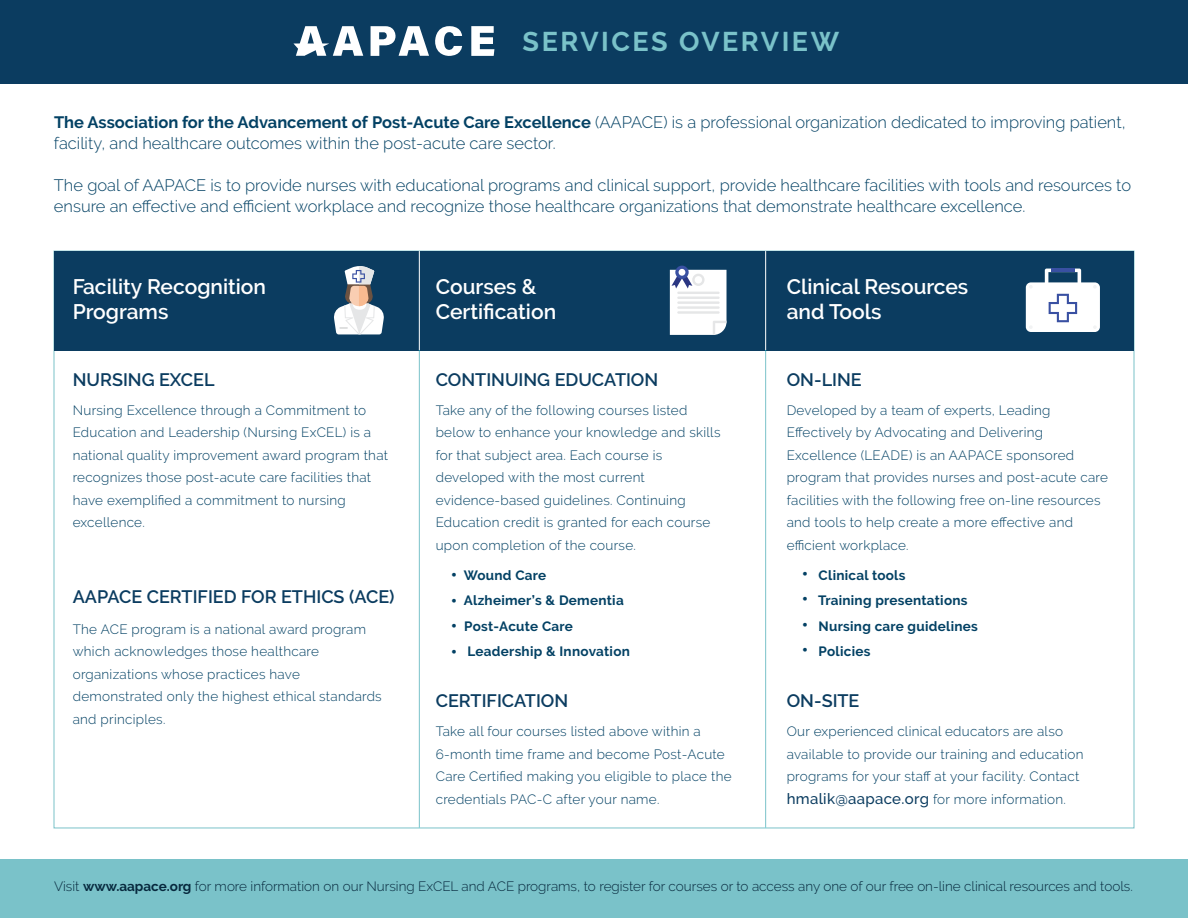
<style>
.page{position:relative;width:1188px;height:918px;background:#fff}
.page>*{position:absolute;margin:0;border:0;box-sizing:border-box;transform-origin:0 0}
.t1{font:700 27px "Raleway";letter-spacing:.095em;color:#7ac2c9}
.t2{font:600 21px/25.5px "Raleway";color:#fff}
.t3{font:600 18px "Raleway";color:#0b3c60}
.t4{font:300 16.5px/21px "Raleway";color:#034164}
.t5{font:300 13.5px/22.5px "Raleway";letter-spacing:.02em;color:#034164}
.t6{font:300 13.5px "Raleway";color:#07293e}
.t7{font:700 13.5px/25.5px "Raleway";letter-spacing:.02em;color:#034164}
.s1{font-weight:700}
.s2{font-size:18px}
.s3{font-weight:500;font-size:15px;color:#0b3c60}
</style>
<div class="page">
<div style="left:0;top:0;width:1188px;height:83px;background:#0b3c60"></div>
<div style="left:54px;top:251px;width:1080px;height:99px;background:#0b3c60"></div>
<hr style="left:765px;top:350px;width:1px;height:478px;background:#7ac2c9">
<hr style="left:419px;top:350px;width:1px;height:478px;background:#7ac2c9">
<hr style="left:765px;top:251px;width:1px;height:99px;background:#fff">
<hr style="left:419px;top:251px;width:1px;height:99px;background:#fff">
<svg style="left:334px;top:266px;width:50px;height:68px"></svg>
<svg style="left:675px;top:266px;width:14px;height:13px"></svg>
<svg style="left:670px;top:270px;width:57px;height:65px;background:#edeff4"></svg>
<hr style="left:677px;top:292px;width:43px;height:2px;background:#e5e6e7">
<hr style="left:677px;top:297px;width:43px;height:2px;background:#e5e6e7">
<hr style="left:677px;top:301px;width:43px;height:3px;background:#e5e6e7">
<hr style="left:677px;top:306px;width:43px;height:3px;background:#e5e6e7">
<hr style="left:677px;top:311px;width:43px;height:3px;background:#e5e6e7">
<div style="left:1026px;top:282px;width:74px;height:50px;background:#fff;border-radius:5px"></div>
<svg style="left:1045px;top:269px;width:36px;height:53px"></svg>
<hr style="left:1051px;top:269px;width:24px;height:3px;background:#3950a2">
<div style="left:0;top:859px;width:1188px;height:59px;background:#7ac2c9"></div>
<svg style="left:471px;top:26px;width:23px;height:30px"></svg>
<svg style="left:435px;top:26px;width:27px;height:30px"></svg>
<svg style="left:293px;top:26px;width:70px;height:30px"></svg>
<svg style="left:371px;top:26px;width:58px;height:30px"></svg>
<h1 class="t1" style="left:523px;top:31px;width:318px">SERVICES OVERVIEW</h1>
<p class="t4" style="left:54px;top:112px;width:1073px"><span class="s1">The Association for the Advancement of Post-Acute Care Excellence</span> (AAPACE) is a professional organization dedicated to improving patient, facility, and healthcare outcomes within the post-acute care sector.</p>
<p class="t4" style="left:54px;top:175px;width:1079px">The goal of AAPACE is to provide nurses with educational programs and clinical support, provide healthcare facilities with tools and resources to ensure an effective and efficient workplace and recognize those healthcare organizations that demonstrate healthcare excellence.</p>
<h2 class="t2" style="left:73px;top:275px;width:195px">Facility Recognition<br>Programs</h2>
<h2 class="t2" style="left:436px;top:275px;width:122px">Courses &amp;<br>Certification</h2>
<h2 class="t2" style="left:787px;top:275px;width:183px">Clinical Resources and Tools</h2>
<h3 class="t3" style="left:73px;top:372px;width:143px">NURSING EXCEL</h3>
<p class="t5" style="left:73px;top:400px;width:317px">Nursing Excellence through a Commitment to Education and Leadership (Nursing ExCEL) is a national quality improvement award program that recognizes those post-acute care facilities that have exemplified a commitment to nursing excellence.</p>
<h3 class="t3" style="left:73px;top:589px;width:323px">AAPACE CERTIFIED FOR ETHICS (ACE)</h3>
<p class="t5" style="left:73px;top:617px;width:311px">The ACE program is a national award program which acknowledges those healthcare organizations whose practices have demonstrated only the highest ethical standards and principles.</p>
<h3 class="t3" style="left:436px;top:372px;width:224px">CONTINUING EDUCATION</h3>
<p class="t5" style="left:436px;top:399px;width:286px">Take any of the following courses listed below to enhance your knowledge and skills for that subject area. Each course is developed with the most current evidence-based guidelines. Continuing Education credit is granted for each course upon completion of the course.</p>
<p class="t7" style="left:451px;top:564px;width:181px"><span class="s2">ï</span> Wound Care<br><span class="s2">ï</span> Alzheimer’s &amp; Dementia <span class="s2">ï</span> Post-Acute Care<br><span class="s2">ï</span> Leadership &amp; Innovation</p>
<h3 class="t3" style="left:436px;top:694px;width:134px">CERTIFICATION</h3>
<p class="t5" style="left:436px;top:720px;width:297px">Take all four courses listed above within a 6-month time frame and become Post-Acute Care Certified making you eligible to place the credentials PAC-C after your name.</p>
<h3 class="t3" style="left:787px;top:372px;width:76px">ON-LINE</h3>
<p class="t5" style="left:787px;top:400px;width:323px">Developed by a team of experts, Leading Effectively by Advocating and Delivering Excellence (LEADE) is an AAPACE sponsored program that provides nurses and post-acute care facilities with the following free on-line resources and tools to help create a more effective and efficient workplace.</p>
<p class="t7" style="left:802px;top:564px;width:178px"><span class="s2">ï</span> Clinical tools<br><span class="s2">ï</span> Training presentations<br><span class="s2">ï</span> Nursing care guidelines <span class="s2">ï</span> Policies</p>
<h3 class="t3" style="left:787px;top:694px;width:74px">ON-SITE</h3>
<p class="t5" style="left:787px;top:721px;width:298px">Our experienced clinical educators are also available to provide our training and education programs for your staff at your facility. Contact <span class="s3">hmalik@aapace.org</span> for more information.</p>
<p class="t6" style="left:54px;top:881px;width:1080px">Visit <span class="s1">www.aapace.org</span> for more information on our Nursing ExCEL and ACE programs, to register for courses or to access any one of our free on-line clinical resources and tools.</p>
</div>
